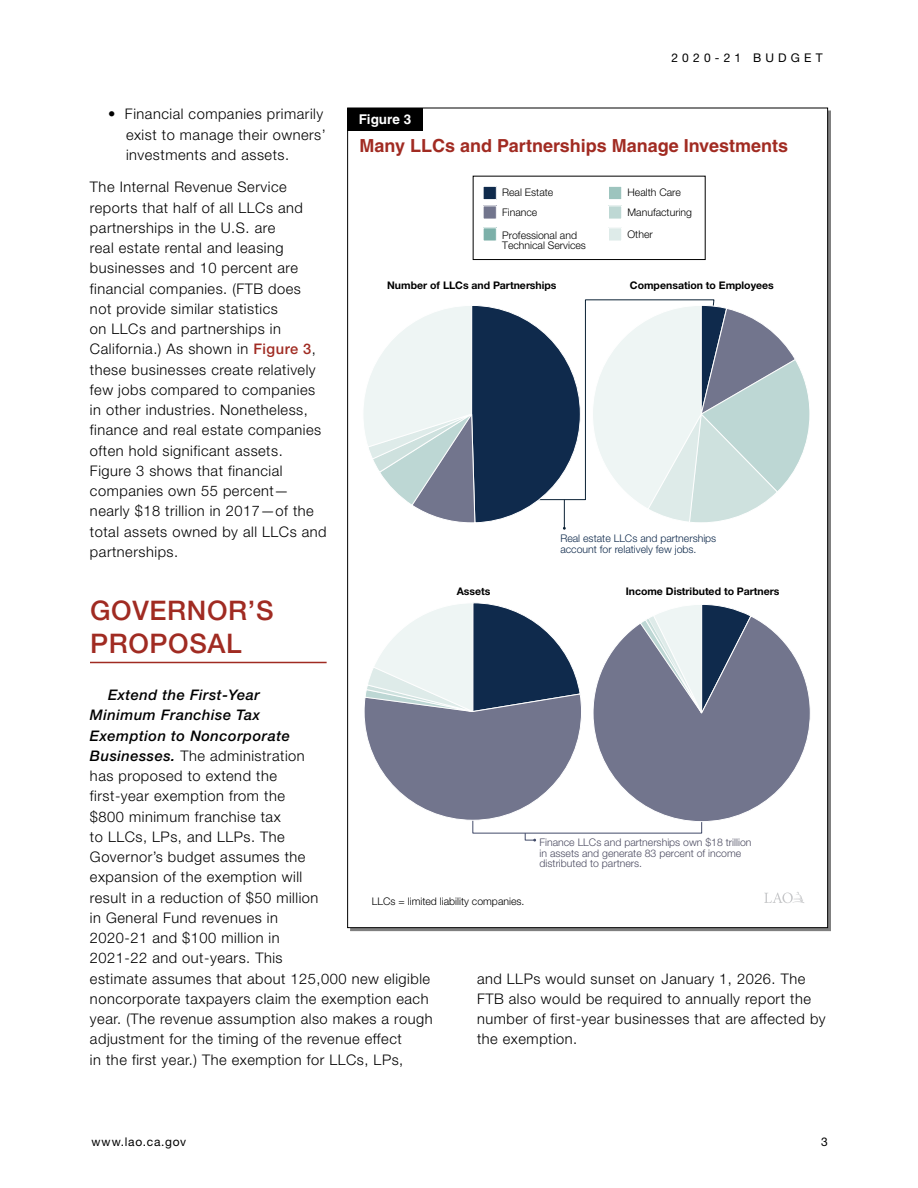
<style>
.page{position:relative;width:918px;height:1188px;background:#fff}
.page>*{position:absolute;margin:0;border:0;box-sizing:border-box;transform-origin:0 0}
.t1{font:500 27px/33px "Helvetica Neue LT";letter-spacing:.025em;color:#a02b22}
.t2{font:700 18px "Helvetica";color:#a12b22}
.t3{font:300 14.7px/20.2px "Helvetica Neue LT";letter-spacing:.035em;color:#000}
.t4{font:700 13.5px "Helvetica";color:#fff}
.t5{font:12px "Helvetica Neue LT";letter-spacing:.065em;color:#000}
.t6{font:12px "Helvetica Neue LT";letter-spacing:.35em;color:#000}
.t7{font:300 10.5px/19.5px "Helvetica Neue LT";color:#000}
.t8{font:300 10.5px/10.5px "Helvetica Neue LT";color:#4d4d62}
.t9{font:700 10.5px "Helvetica Neue LT";color:#000}
.t10{font:300 10.5px/10.5px "Helvetica Neue LT";color:#0f2a4c}
.s1{font-weight:500}
.s2{font-weight:500;color:#a02b22}
.s3{font-weight:500;font-style:italic}
</style>
<div class="page">
<hr style="left:90px;top:662px;width:237px;height:1px;background:#a02b22">
<svg style="left:764px;top:892px;width:40px;height:11px"></svg>
<svg style="left:364px;top:299px;width:446px;height:231px"></svg>
<svg style="left:751px;top:617px;width:59px;height:192px"></svg>
<svg style="left:364px;top:602px;width:387px;height:240px"></svg>
<div style="left:473px;top:176px;width:233px;height:84px;border:1px solid #000"></div>
<div style="left:483px;top:186px;width:13px;height:14px;background:#0f2a4c"></div>
<div style="left:483px;top:186px;width:14px;height:14px;border:1px solid #fff"></div>
<div style="left:483px;top:206px;width:13px;height:13px;background:#72758d"></div>
<div style="left:483px;top:206px;width:14px;height:13px;border:1px solid #fff"></div>
<div style="left:483px;top:228px;width:13px;height:13px;background:#7cb0a9"></div>
<div style="left:483px;top:228px;width:14px;height:13px;border:1px solid #fff"></div>
<div style="left:609px;top:186px;width:13px;height:14px;background:#9dc4be"></div>
<div style="left:608px;top:186px;width:14px;height:14px;border:1px solid #fff"></div>
<div style="left:609px;top:206px;width:13px;height:13px;background:#bed8d4"></div>
<div style="left:608px;top:206px;width:14px;height:13px;border:1px solid #fff"></div>
<div style="left:609px;top:228px;width:13px;height:13px;background:#deebe9"></div>
<div style="left:608px;top:228px;width:14px;height:13px;border:1px solid #fff"></div>
<div style="left:348px;top:108px;width:75px;height:23px;background:#000"></div>
<p class="t3" style="left:126px;top:104px;width:201px;text-indent:-18px"><span class="s1">•</span> Financial companies primarily exist to manage their owners’ investments and assets.</p>
<p class="t3" style="left:90px;top:177px;width:238px">The Internal Revenue Service reports that half of all LLCs and partnerships in the U.S. are<br>real estate rental and leasing businesses and 10 percent are financial companies. (FTB does<br>not provide similar statistics<br>on LLCs and partnerships in<br>California.) As shown in <span class="s2">Figure 3</span>, these businesses create relatively few jobs compared to companies in other industries. Nonetheless, finance and real estate companies often hold significant assets.<br>Figure 3 shows that financial companies own 55 percent— nearly $18 trillion in 2017—of the total assets owned by all LLCs and partnerships.</p>
<p class="t4" style="left:359px;top:111px;width:54px">Figure 3</p>
<p class="t6" style="left:671px;top:50px;width:153px">2020-21 BUDGET</p>
<p class="t2" style="left:360px;top:135px;width:430px">Many LLCs and Partnerships Manage Investments</p>
<p class="t7" style="left:502px;top:183px;width:53px">Real Estate<br>Finance</p>
<p class="t7" style="left:502px;top:229px;width:85px;line-height:10.5px">Professional and<br>Technical Services</p>
<p class="t9" style="left:387px;top:279px;width:171px">Number of LLCs and Partnerships</p>
<p class="t7" style="left:628px;top:183px;width:66px">Health Care<br>Manufacturing</p>
<p class="t7" style="left:628px;top:224px;width:27px">Other</p>
<p class="t9" style="left:630px;top:279px;width:145px">Compensation to Employees</p>
<p class="t9" style="left:457px;top:585px;width:35px">Assets</p>
<p class="t10" style="left:560px;top:533px;width:157px">Real estate LLCs and partnerships account for relatively few jobs.</p>
<p class="t9" style="left:626px;top:585px;width:155px">Income Distributed to Partners</p>
<h1 class="t1" style="left:90px;top:593px;width:185px">GOVERNOR’S<br>PROPOSAL</h1>
<p class="t3" style="left:90px;top:684px;width:344px;text-indent:18px"><span class="s3">Extend the First-Year<br>Minimum Franchise Tax<br>Exemption to Noncorporate<br>Businesses.</span> The administration<br>has proposed to extend the<br>first-year exemption from the<br>$800 minimum franchise tax<br>to LLCs, LPs, and LLPs. The<br>Governor’s budget assumes the<br>expansion of the exemption will<br>result in a reduction of $50 million<br>in General Fund revenues in<br>2020-21 and $100 million in<br>2021-22 and out-years. This<br>estimate assumes that about 125,000 new eligible noncorporate taxpayers claim the exemption each year. (The revenue assumption also makes a rough adjustment for the timing of the revenue effect<br>in the first year.) The exemption for LLCs, LPs,</p>
<p class="t8" style="left:540px;top:837px;width:213px">Finance LLCs and partnerships own $18 trillion in assets and generate 83 percent of income distributed to partners.</p>
<p class="t7" style="left:372px;top:891px;width:154px">LLCs = limited liability companies.</p>
<p class="t3" style="left:477px;top:968px;width:350px">and LLPs would sunset on January 1, 2026. The FTB also would be required to annually report the number of first-year businesses that are affected by the exemption.</p>
<p class="t5" style="left:92px;top:1134px;width:96px">www.lao.ca.gov</p>
<p class="t6" style="left:821px;top:1134px;width:8px">3</p>
</div>
